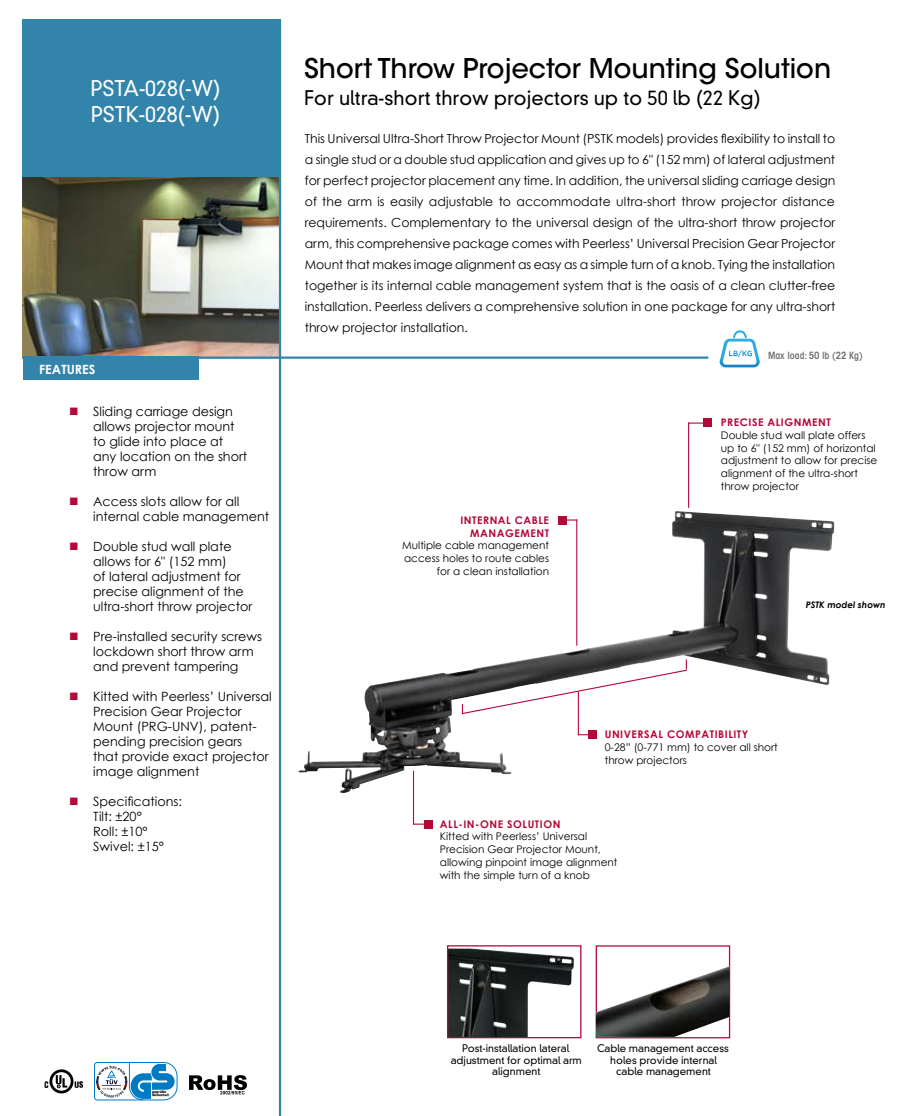
<style>
.page{position:relative;width:902px;height:1116px;background:#fff}
.page>*{position:absolute;margin:0;border:0;box-sizing:border-box;transform-origin:0 0}
.t1{font:500 27px "ITC Avant Garde Std";color:#000}
.t2{font:300 21px/25.2px "DIN Neuzeit Grotesk";color:#fff}
.t3{font:300 19.5px "DIN Neuzeit Grotesk";color:#000}
.t4{font:12.75px/15px "Century Gothic";color:#000}
.t5{font:700 12.75px "Century Gothic";color:#fff}
.t6{font:12.45px/21px "Century Gothic";color:#000;text-align:justify}
.t7{font:10.5px/12.8px "Century Gothic";color:#000}
.t8{font:700 10.5px/12.8px "Century Gothic";letter-spacing:.05em;color:#b30838;text-align:right}
.t9{font:300 10.2px/11.6px "DIN Neuzeit Grotesk";color:#000;text-align:center}
.t10{font:600 condensed 9.9px "ITC Avant Garde Std";color:#6d6f71}
.t11{font:italic 700 9px "Century Gothic";color:#000}
.s1{color:#b30838}
</style>
<div class="page">
<img style="left:23px;top:177px;width:256px;height:179px">
<hr style="left:23px;top:356px;width:685px;height:3px;background:#3384aa">
<div style="left:23px;top:20px;width:258px;height:157px;background:#3384aa"></div>
<div style="left:23px;top:356px;width:176px;height:24px;background:#3384aa"></div>
<img style="left:449px;top:948px;width:125px;height:88px">
<div style="left:447px;top:945px;width:134px;height:93px;border:1px solid #b30838"></div>
<div style="left:596px;top:945px;width:134px;height:93px;border:1px solid #b30838"></div>
<img style="left:596px;top:966px;width:133px;height:70px">
<img style="left:298px;top:512px;width:535px;height:280px">
<hr style="left:688px;top:422px;width:1px;height:86px;background:#b30838">
<svg style="left:688px;top:422px;width:15px;height:1px"></svg>
<div style="left:703px;top:418px;width:8px;height:9px;background:#b30838"></div>
<hr style="left:413px;top:770px;width:1px;height:54px;background:#b30838">
<div style="left:424px;top:819px;width:8px;height:9px;background:#b30838"></div>
<div style="left:558px;top:515px;width:9px;height:9px;background:#b30838"></div>
<hr style="left:576px;top:519px;width:1px;height:126px;background:#b30838">
<svg style="left:720px;top:330px;width:40px;height:37px"></svg>
<hr style="left:279px;top:20px;width:2px;height:1095px;background:#3384aa">
<div style="left:49px;top:1069px;width:24px;height:24px;border:3px solid #000;border-radius:50%"></div>
<svg style="left:45px;top:1081px;width:3px;height:6px"></svg>
<svg style="left:75px;top:1081px;width:8px;height:6px"></svg>
<svg style="left:56px;top:1075px;width:11px;height:12px"></svg>
<svg style="left:189px;top:1075px;width:58px;height:19px"></svg>
<svg style="left:94px;top:1062px;width:84px;height:38px"></svg>
<hr style="left:578px;top:691px;width:1px;height:44px;background:#b30838">
<div style="left:588px;top:730px;width:9px;height:9px;background:#b30838"></div>
<svg style="left:461px;top:659px;width:227px;height:55px"></svg>
<h2 class="t2" style="left:90px;top:76px;width:131px">PSTA-028(-W)<br>PSTK-028(-W)</h2>
<p class="t5" style="left:39px;top:361px;width:57px">FEATURES</p>
<p class="t4" style="left:93px;top:403px;width:156px;text-indent:-24px"><span class="s1">■</span> Sliding carriage design allows projector mount to glide into place at any location on the short throw arm</p>
<p class="t4" style="left:93px;top:493px;width:178px;text-indent:-24px"><span class="s1">■</span> Access slots allow for all internal cable management</p>
<p class="t4" style="left:93px;top:538px;width:160px;text-indent:-24px"><span class="s1">■</span> Double stud wall plate allows for 6" (152 mm)<br>of lateral adjustment for precise alignment of the ultra-short throw projector</p>
<p class="t4" style="left:93px;top:628px;width:170px;text-indent:-24px"><span class="s1">■</span> Pre-installed security screws lockdown short throw arm and prevent tampering</p>
<p class="t4" style="left:93px;top:688px;width:180px;text-indent:-24px"><span class="s1">■</span> Kitted with Peerless’ Universal<br>Precision Gear Projector<br>Mount (PRG-UNV), patent&shy;pending precision gears<br>that provide exact projector image alignment</p>
<p class="t4" style="left:93px;top:793px;width:90px;text-indent:-24px"><span class="s1">■</span> Specifications:<br>Tilt: ±20°<br>Roll: ±10°<br>Swivel: ±15°</p>
<h1 class="t1" style="left:304px;top:51px;width:529px">Short Throw Projector Mounting Solution</h1>
<h3 class="t3" style="left:304px;top:86px;width:458px">For ultra-short throw projectors up to 50 lb (22 Kg)</h3>
<p class="t6" style="left:305px;top:127px;width:532px">This Universal Ultra-Short Throw Projector Mount (PSTK models) provides flexibility to install to a single stud or a double stud application and gives up to 6" (152 mm) of lateral adjustment for perfect projector placement any time. In addition, the universal sliding carriage design of the arm is easily adjustable to accommodate ultra-short throw projector distance requirements. Complementary to the universal design of the ultra-short throw projector arm, this comprehensive package comes with Peerless’ Universal Precision Gear Projector Mount that makes image alignment as easy as a simple turn of a knob. Tying the installation together is its internal cable management system that is the oasis of a clean clutter-free installation. Peerless delivers a comprehensive solution in one package for any ultra-short throw projector installation.</p>
<p class="t10" style="left:768px;top:349px;width:96px">Max load: 50 lb (22 Kg)</p>
<p class="t8" style="left:460px;top:513px;width:90px">INTERNAL CABLE<br>MANAGEMENT</p>
<p class="t7" style="left:402px;top:539px;width:148px;text-align:right">Multiple cable management access holes to route cables for a clean installation</p>
<p class="t8" style="left:721px;top:415px;width:14px">PRECI</p>
<p class="t8" style="left:752px;top:415px;width:80px">SE ALIGNMENT</p>
<p class="t7" style="left:721px;top:428px;width:158px">Double stud wall plate offers up to 6" (152 mm) of horizontal adjustment to allow for precise alignment of the ultra-short throw projector</p>
<p class="t11" style="left:806px;top:598px;width:81px">PSTK model shown</p>
<p class="t8" style="left:605px;top:727px;width:145px">UNIVERSAL COMPATIBILITY</p>
<p class="t7" style="left:605px;top:740px;width:175px">0-28” (0-771 mm) to cover all short throw projectors</p>
<p class="t8" style="left:440px;top:817px;width:122px">ALL-IN-ONE SOLUTION</p>
<p class="t7" style="left:440px;top:830px;width:179px">Kitted with Peerless’ Universal<br>Precision Gear Projector Mount, allowing pinpoint image alignment with the simple turn of a knob</p>
<p class="t9" style="left:451px;top:1042px;width:133px">Post-installation lateral adjustment for optimal arm alignment</p>
<p class="t9" style="left:597px;top:1042px;width:133px">Cable management access holes provide internal cable management</p>
</div>
